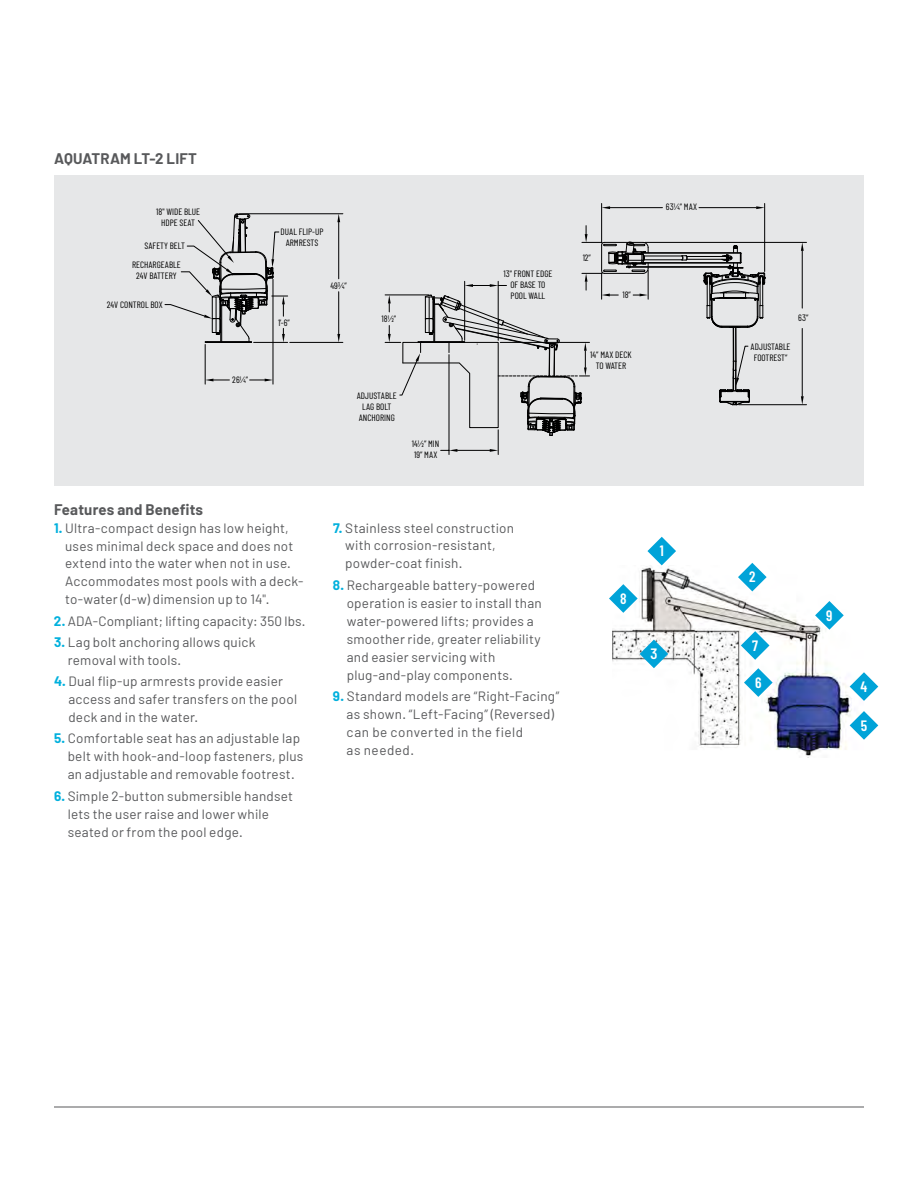
<style>
.page{position:relative;width:918px;height:1188px;background:#fff}
.page>*{position:absolute;margin:0;border:0;box-sizing:border-box;transform-origin:0 0}
.t1{font:700 15px "Barlow";letter-spacing:.01em;color:#58595b}
.t2{font:600 15px "Barlow Condensed";color:#fff}
.t3{font:13.5px/18px "Barlow";letter-spacing:.015em;color:#58595b}
.t4{font:9.15px/10.9px "Barlow Condensed";color:#000;text-align:center}
.s1{font-weight:700;color:#00b0dd}
</style>
<div class="page">
<div style="left:54px;top:176px;width:810px;height:310px;background:#e6e7e8"></div>
<img style="left:612px;top:565px;width:240px;height:191px">
<hr style="left:54px;top:1107px;width:810px;height:1px;background:#58595b">
<svg style="left:850px;top:711px;width:28px;height:29px"></svg>
<svg style="left:744px;top:668px;width:29px;height:29px"></svg>
<svg style="left:647px;top:537px;width:29px;height:28px"></svg>
<svg style="left:741px;top:631px;width:29px;height:29px"></svg>
<svg style="left:640px;top:640px;width:28px;height:28px"></svg>
<svg style="left:738px;top:563px;width:29px;height:28px"></svg>
<svg style="left:609px;top:584px;width:29px;height:29px"></svg>
<svg style="left:815px;top:601px;width:29px;height:29px"></svg>
<svg style="left:850px;top:672px;width:28px;height:29px"></svg>
<hr style="left:273px;top:279px;width:1px;height:105px;background:#000">
<hr style="left:205px;top:344px;width:1px;height:40px;background:#000">
<svg style="left:250px;top:379px;width:23px;height:2px"></svg>
<svg style="left:205px;top:379px;width:24px;height:2px"></svg>
<svg style="left:164px;top:213px;width:124px;height:130px"></svg>
<hr style="left:764px;top:203px;width:1px;height:69px;background:#000">
<hr style="left:601px;top:203px;width:1px;height:40px;background:#000">
<hr style="left:699px;top:207px;width:57px;height:1px;background:#000">
<hr style="left:610px;top:207px;width:52px;height:1px;background:#000">
<svg style="left:756px;top:206px;width:9px;height:3px"></svg>
<svg style="left:602px;top:206px;width:8px;height:3px"></svg>
<hr style="left:239px;top:213px;width:104px;height:1px;background:#000">
<hr style="left:290px;top:342px;width:53px;height:1px;background:#000">
<hr style="left:338px;top:222px;width:1px;height:57px;background:#000">
<hr style="left:338px;top:292px;width:1px;height:42px;background:#000">
<svg style="left:337px;top:214px;width:3px;height:8px"></svg>
<svg style="left:337px;top:334px;width:3px;height:8px"></svg>
<hr style="left:645px;top:242px;width:162px;height:1px;background:#000">
<hr style="left:739px;top:404px;width:68px;height:1px;background:#000">
<hr style="left:802px;top:251px;width:1px;height:57px;background:#000">
<hr style="left:802px;top:328px;width:1px;height:68px;background:#000">
<svg style="left:801px;top:242px;width:3px;height:9px"></svg>
<svg style="left:801px;top:396px;width:3px;height:9px"></svg>
<svg style="left:385px;top:226px;width:381px;height:229px"></svg>
<p class="t1" style="left:54px;top:149px;width:145px">AQUATRAM LT-2 LIFT</p>
<p class="t4" style="left:156px;top:206px;width:45px">18" WIDE BLUE<br>HDPE SEAT</p>
<p class="t4" style="left:132px;top:236px;width:54px;line-height:19px;text-align:left;text-indent:13px">SAFETY BELT<br>RECHARGEABLE</p>
<p class="t4" style="left:136px;top:270px;width:42px">24V BATTERY</p>
<p class="t4" style="left:107px;top:299px;width:57px">24V CONTROL BOX</p>
<p class="t4" style="left:232px;top:374px;width:17px">26¼”</p>
<p class="t4" style="left:281px;top:226px;width:44px">DUAL FLIP-UP<br>ARMRESTS</p>
<p class="t4" style="left:278px;top:317px;width:13px">1’-6”</p>
<p class="t4" style="left:331px;top:280px;width:18px">49¾”</p>
<p class="t4" style="left:382px;top:313px;width:16px">18½”</p>
<p class="t4" style="left:357px;top:390px;width:41px">ADJUSTABLE<br>LAG BOLT<br>ANCHORING</p>
<p class="t4" style="left:412px;top:438px;width:29px;text-align:left">14½” MIN<br>19” MAX</p>
<p class="t4" style="left:504px;top:268px;width:50px">13” FRONT EDGE<br>OF BASE TO<br>POOL WALL</p>
<p class="t1" style="left:54px;top:500px;width:151px">Features and Benefits</p>
<p class="t3" style="left:65px;top:518px;width:240px;text-indent:-11px"><span class="s1">1.</span> Ultra-compact design has low height, uses minimal deck space and does not extend into the water when not in use.<br>Accommodates most pools with a deck&shy;to-water (d-w) dimension up to 14".</p>
<p class="t3" style="left:54px;top:612px;width:253px"><span class="s1">2.</span> ADA-Compliant; lifting capacity: 350 lbs.</p>
<p class="t3" style="left:68px;top:633px;width:189px;text-indent:-14px"><span class="s1">3.</span> Lag bolt anchoring allows quick removal with tools.</p>
<p class="t3" style="left:68px;top:672px;width:230px;text-indent:-14px"><span class="s1">4.</span> Dual flip-up armrests provide easier access and safer transfers on the pool deck and in the water.</p>
<p class="t3" style="left:68px;top:729px;width:237px;text-indent:-14px"><span class="s1">5.</span> Comfortable seat has an adjustable lap belt with hook-and-loop fasteners, plus an adjustable and removable footrest.</p>
<p class="t3" style="left:68px;top:786px;width:227px;text-indent:-14px"><span class="s1">6.</span> Simple 2-button submersible handset lets the user raise and lower while seated or from the pool edge.</p>
<p class="t3" style="left:345px;top:518px;width:170px;text-indent:-12px"><span class="s1">7.</span> Stainless steel construction with corrosion-resistant, powder-coat finish.</p>
<p class="t3" style="left:347px;top:576px;width:197px;text-indent:-14px"><span class="s1">8.</span> Rechargeable battery-powered operation is easier to install than water-powered lifts; provides a smoother ride, greater reliability and easier servicing with plug-and-play components.</p>
<p class="t3" style="left:347px;top:687px;width:214px;text-indent:-14px"><span class="s1">9.</span> Standard models are “Right-Facing” as shown. “Left-Facing” (Reversed) can be converted in the field<br>as needed.</p>
<p class="t4" style="left:583px;top:252px;width:10px">12”</p>
<p class="t4" style="left:622px;top:289px;width:10px">18”</p>
<p class="t4" style="left:590px;top:349px;width:43px">14” MAX DECK<br>TO WATER</p>
<p class="t4" style="left:666px;top:201px;width:33px">63¼” MAX</p>
<p class="t2" style="left:620px;top:589px;width:8px">8</p>
<p class="t2" style="left:660px;top:542px;width:5px">1</p>
<p class="t2" style="left:650px;top:644px;width:8px">3</p>
<p class="t4" style="left:798px;top:312px;width:12px">63”</p>
<p class="t4" style="left:751px;top:340px;width:41px">ADJUSTABLE<br>FOOTREST”</p>
<p class="t2" style="left:749px;top:568px;width:8px">2</p>
<p class="t2" style="left:752px;top:636px;width:7px">7</p>
<p class="t2" style="left:755px;top:673px;width:8px">6</p>
<p class="t2" style="left:826px;top:606px;width:8px">9</p>
<p class="t2" style="left:861px;top:677px;width:8px">4</p>
<p class="t2" style="left:861px;top:716px;width:8px">5</p>
</div>
